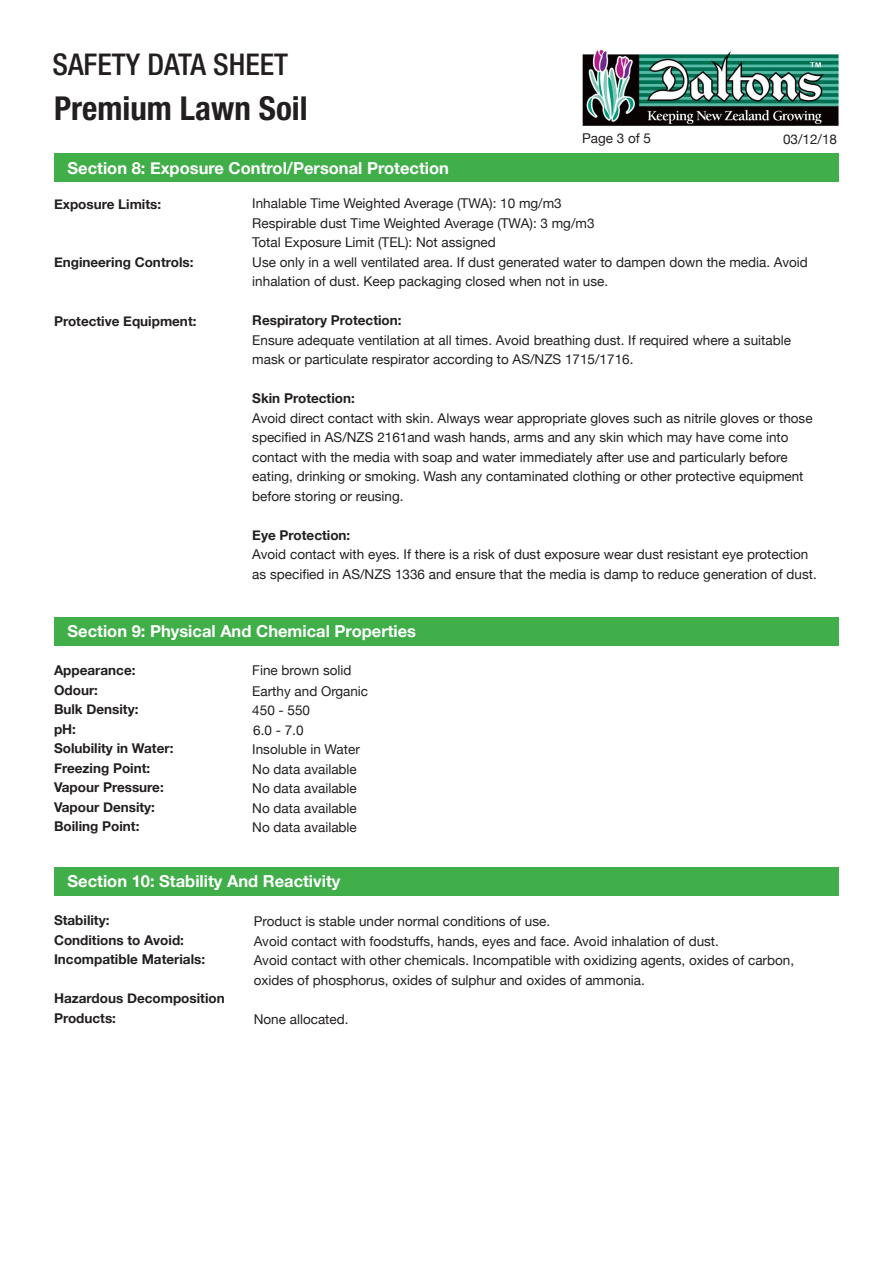
<style>
.page{position:relative;width:893px;height:1263px;background:#fff}
.page>*{position:absolute;margin:0;border:0;box-sizing:border-box;transform-origin:0 0}
.t1{font:700 condensed 33px "Helvetica Neue LT Pro";color:#231f20}
.t2{font:500 condensed 30px "Helvetica Neue LT Pro";color:#231f20}
.t3{font:700 16.5px "Helvetica Neue";color:#fff}
.t4{font:13.5px/19.5px "Helvetica Neue";color:#231f20}
.t5{font:700 13.5px/19.5px "Helvetica Neue";color:#231f20}
</style>
<div class="page">
<img style="left:582px;top:49px;width:257px;height:77px">
<div style="left:54px;top:154px;width:785px;height:28px;background:#40ae49"></div>
<div style="left:54px;top:617px;width:785px;height:29px;background:#40ae49"></div>
<div style="left:54px;top:867px;width:785px;height:29px;background:#40ae49"></div>
<h2 class="t2" style="left:52px;top:47px;width:237px">SAFETY DATA SHEET</h2>
<h1 class="t1" style="left:54px;top:88px;width:255px">Premium Lawn Soil</h1>
<p class="t4" style="left:582px;top:128px;width:71px">Page 3 of 5</p>
<p class="t4" style="left:783px;top:129px;width:56px">03/12/18</p>
<p class="t3" style="left:68px;top:157px;width:383px">Section 8: Exposure Control/Personal Protection</p>
<p class="t5" style="left:54px;top:194px;width:109px">Exposure Limits:</p>
<p class="t4" style="left:252px;top:193px;width:557px">Inhalable Time Weighted Average (TWA): 10 mg/m3<br>Respirable dust Time Weighted Average (TWA): 3 mg/m3<br>Total Exposure Limit (TEL): Not assigned<br>Use only in a well ventilated area. If dust generated water to dampen down the media. Avoid inhalation of dust. Keep packaging closed when not in use.</p>
<p class="t5" style="left:252px;top:310px;width:151px">Respiratory Protection:</p>
<p class="t4" style="left:252px;top:330px;width:540px">Ensure adequate ventilation at all times. Avoid breathing dust. If required where a suitable mask or particulate respirator according to AS/NZS 1715/1716.</p>
<p class="t5" style="left:252px;top:388px;width:104px">Skin Protection:</p>
<p class="t4" style="left:252px;top:408px;width:562px">Avoid direct contact with skin. Always wear appropriate gloves such as nitrile gloves or those specified in AS/NZS 2161and wash hands, arms and any skin which may have come into contact with the media with soap and water immediately after use and particularly before eating, drinking or smoking. Wash any contaminated clothing or other protective equipment before storing or reusing.</p>
<p class="t5" style="left:252px;top:525px;width:100px">Eye Protection:</p>
<p class="t4" style="left:252px;top:544px;width:566px">Avoid contact with eyes. If there is a risk of dust exposure wear dust resistant eye protection as specified in AS/NZS 1336 and ensure that the media is damp to reduce generation of dust.</p>
<p class="t5" style="left:54px;top:252px;width:141px">Engineering Controls:</p>
<p class="t5" style="left:54px;top:311px;width:144px">Protective Equipment:</p>
<p class="t3" style="left:68px;top:621px;width:350px">Section 9: Physical And Chemical Properties</p>
<p class="t5" style="left:54px;top:660px;width:121px">Appearance:<br>Odour:<br>Bulk Density:<br>pH:<br>Solubility in Water:<br>Freezing Point:<br>Vapour Pressure:<br>Vapour Density:<br>Boiling Point:</p>
<p class="t4" style="left:252px;top:660px;width:101px">Fine brown solid</p>
<p class="t4" style="left:252px;top:700px;width:59px">450 - 550<br>6.0 - 7.0</p>
<p class="t4" style="left:252px;top:681px;width:117px">Earthy and Organic</p>
<p class="t4" style="left:252px;top:739px;width:109px">Insoluble in Water<br>No data available<br>No data available<br>No data available<br>No data available</p>
<p class="t3" style="left:68px;top:871px;width:274px">Section 10: Stability And Reactivity</p>
<p class="t5" style="left:54px;top:910px;width:153px">Stability:<br>Conditions to Avoid:<br>Incompatible Materials:</p>
<p class="t5" style="left:54px;top:988px;width:172px">Hazardous Decomposition<br>Products:</p>
<p class="t4" style="left:254px;top:911px;width:542px">Product is stable under normal conditions of use.<br>Avoid contact with foodstuffs, hands, eyes and face. Avoid inhalation of dust.<br>Avoid contact with other chemicals. Incompatible with oxidizing agents, oxides of carbon, oxides of phosphorus, oxides of sulphur and oxides of ammonia.</p>
<p class="t4" style="left:254px;top:1009px;width:96px">None allocated.</p>
</div>
